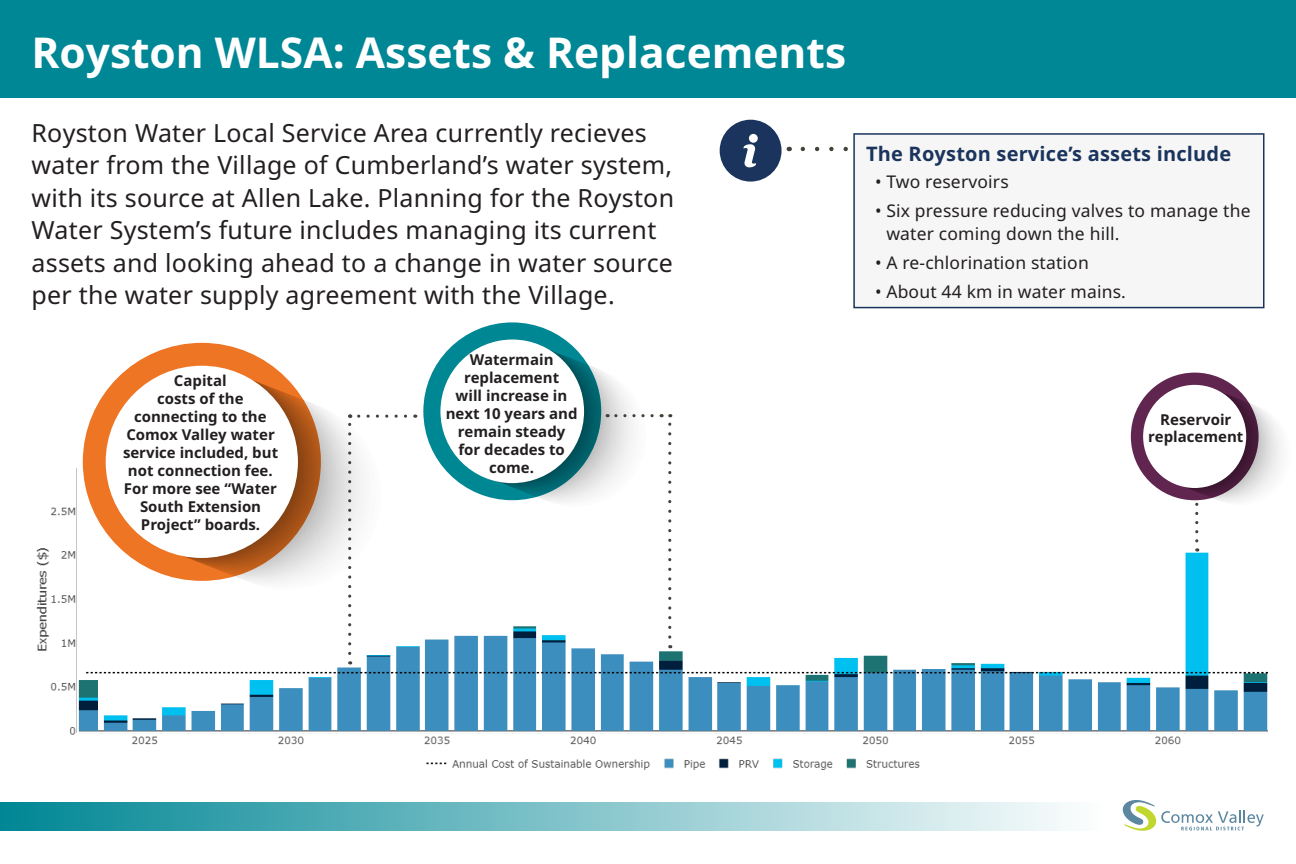
<style>
.page{position:relative;width:1296px;height:864px;background:#fff}
.page>*{position:absolute;margin:0;border:0;box-sizing:border-box;transform-origin:0 0}
.t1{font:700 42.5px "BC Sans";color:#fff}
.t2{font:25px/32.5px "BC Sans";letter-spacing:.01em;color:#231f20}
.t3{font:700 20px "BC Sans";letter-spacing:.01em;color:#1a345d}
.t4{font:700 18.5px/22.2px "BC Sans";color:#231f20;text-align:center}
.t5{font:17.5px/22.5px "BC Sans";letter-spacing:.01em;color:#231f20}
.t6{font:700 15px/18px "BC Sans";color:#231f20;text-align:center}
</style>
<div class="page">
<img style="left:36px;top:468px;width:1232px;height:302px">
<div style="left:83px;top:343px;width:238px;height:238px;background:#ed7524;border-radius:50%"></div>
<svg style="left:800px;top:147px;width:46px;height:4px"></svg>
<svg style="left:720px;top:120px;width:62px;height:62px"></svg>
<div style="left:0;top:0;width:1296px;height:97px;background:#008795"></div>
<svg style="left:107px;top:367px;width:299px;height:286px"></svg>
<div style="left:423px;top:322px;width:178px;height:178px;background:#008794;border-radius:50%"></div>
<svg style="left:668px;top:414px;width:3px;height:223px"></svg>
<div style="left:1131px;top:373px;width:128px;height:127px;background:#61264f;border-radius:50%"></div>
<svg style="left:1144px;top:386px;width:138px;height:155px"></svg>
<svg style="left:1143px;top:385px;width:103px;height:103px"></svg>
<div style="left:1144px;top:386px;width:101px;height:101px;background:#fff;border-radius:50%"></div>
<div style="left:854px;top:134px;width:410px;height:174px;background:#f6f6f6"></div>
<div style="left:853px;top:133px;width:411px;height:175px;border:2px solid #1a345d"></div>
<svg style="left:442px;top:341px;width:211px;height:168px"></svg>
<div style="left:0;top:802px;width:1102px;height:28px;background:linear-gradient(to right,#008694,#fdfdfe)"></div>
<svg style="left:1122px;top:800px;width:142px;height:31px"></svg>
<p class="t1" style="left:32px;top:22px;width:816px">Royston WLSA: Assets &amp; Replacements</p>
<p class="t2" style="left:32px;top:117px;width:644px">Royston Water Local Service Area currently recieves water from the Village of Cumberland’s water system, with its source at Allen Lake. Planning for the Royston Water System’s future includes managing its current assets and looking ahead to a change in water source per the water supply agreement with the Village.</p>
<p class="t6" style="left:123px;top:372px;width:157px">Capital<br>costs of the connecting to the<br>Comox Valley water service included, but not connection fee.<br>For more see “Water<br>South Extension<br>Project” boards.</p>
<p class="t4" style="left:119px;top:404px;width:131px">Upgrades required to water storage (dam).</p>
<p class="t6" style="left:446px;top:351px;width:133px">Watermain replacement<br>will increase in next 10 years and remain steady for decades to come.</p>
<p class="t3" style="left:866px;top:139px;width:367px">The Royston service’s assets include</p>
<p class="t5" style="left:875px;top:171px;width:135px">• Two reservoirs</p>
<p class="t5" style="left:886px;top:200px;width:366px;text-indent:-11px">• Six pressure reducing valves to manage the water coming down the hill.</p>
<p class="t5" style="left:875px;top:252px;width:215px">• A re-chlorination station</p>
<p class="t5" style="left:875px;top:281px;width:252px">• About 44 km in water mains.</p>
<p class="t6" style="left:1148px;top:411px;width:97px;line-height:17px">Reservoir replacement</p>
</div>
